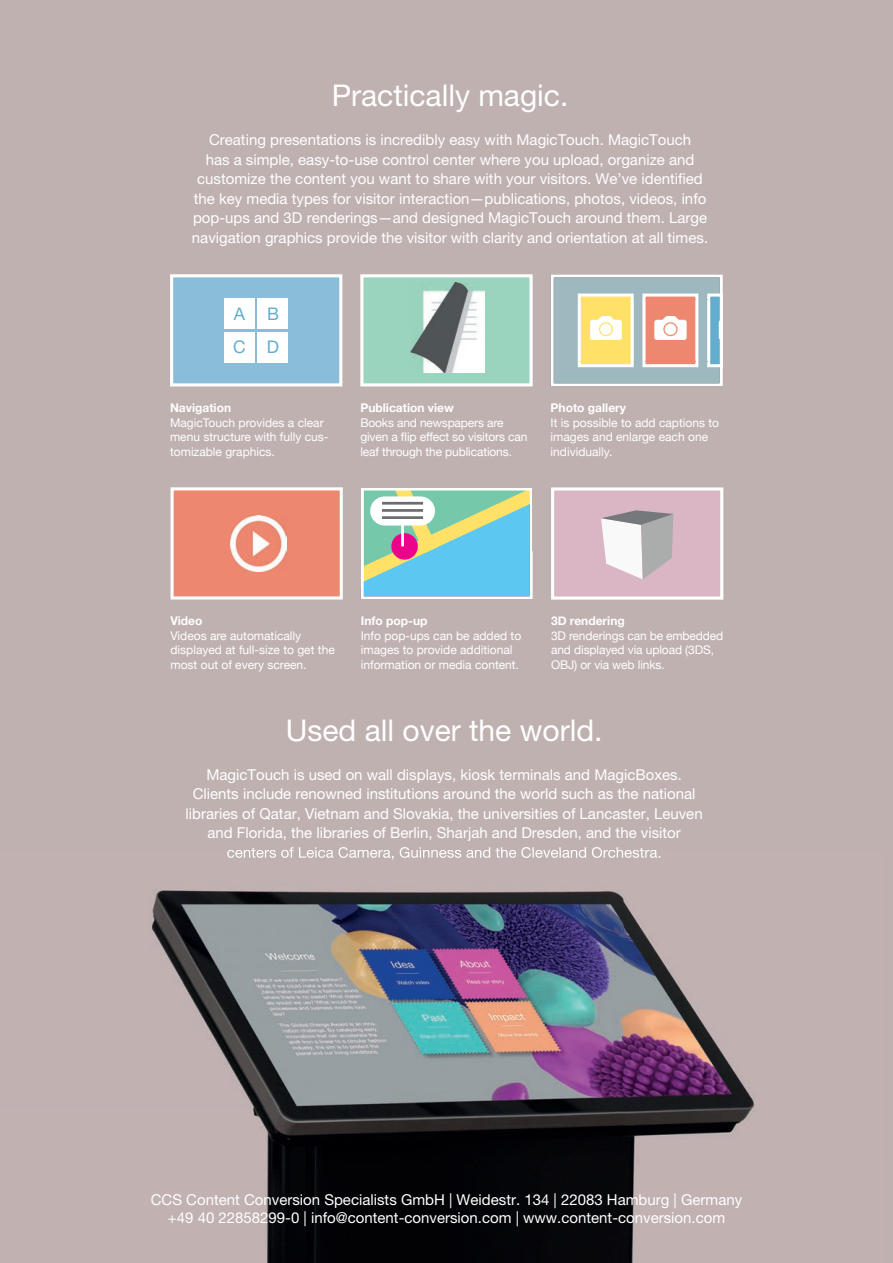
<style>
.page{position:relative;width:893px;height:1263px;background:#c0b1b1}
.page>*{position:absolute;margin:0;border:0;box-sizing:border-box;transform-origin:0 0}
.t1{font:30px "Helvetica Neue LT Pro";color:#fff}
.t2{font:17.4px/33.5px "Helvetica Neue LT Pro";color:#63adce;text-align:right}
.t3{font:15px/19.5px "Helvetica Neue LT Pro";color:#fff;text-align:center}
.t4{font:12px/14.4px "Helvetica Neue";color:#fff}
.t5{font:700 12px "Helvetica Neue";color:#fff}
</style>
<div class="page">
<svg style="left:360px;top:274px;width:173px;height:112px;background:#a8d9c6"></svg>
<img style="left:411px;top:282px;width:73px;height:91px">
<svg style="left:555px;top:278px;width:164px;height:104px;background:#aebfbe"></svg>
<div style="left:553px;top:489px;width:169px;height:109px;background:#dab6c4"></div>
<div style="left:551px;top:487px;width:172px;height:113px;border:3px solid #fff"></div>
<svg style="left:601px;top:510px;width:72px;height:69px"></svg>
<div style="left:172px;top:276px;width:169px;height:109px;background:#89bdd9"></div>
<div style="left:170px;top:274px;width:172px;height:112px;border:3px solid #fff"></div>
<div style="left:224px;top:298px;width:31px;height:31px;background:#fff"></div>
<div style="left:258px;top:332px;width:30px;height:30px;background:#fff"></div>
<div style="left:258px;top:298px;width:30px;height:31px;background:#fff"></div>
<div style="left:224px;top:332px;width:31px;height:30px;background:#fff"></div>
<img style="left:571px;top:300px;width:139px;height:61px">
<img style="left:578px;top:300px;width:56px;height:61px">
<img style="left:642px;top:300px;width:63px;height:61px">
<img style="left:636px;top:300px;width:4px;height:61px">
<img style="left:710px;top:300px;width:9px;height:61px">
<div style="left:551px;top:274px;width:172px;height:112px;border:3px solid #fff"></div>
<img style="left:152px;top:890px;width:160px;height:218px">
<img style="left:312px;top:891px;width:311px;height:217px">
<img style="left:623px;top:856px;width:132px;height:407px">
<img style="left:253px;top:1108px;width:371px;height:155px">
<img style="left:227px;top:850px;width:433px;height:10px">
<svg style="left:171px;top:487px;width:362px;height:112px;background:#bbb2a6"></svg>
<img style="left:231px;top:515px;width:56px;height:56px">
<div style="left:343px;top:487px;width:18px;height:101px;background:#c0b1b1"></div>
<div style="left:391px;top:533px;width:27px;height:27px;background:#ed028c;border-radius:50%"></div>
<hr style="left:401px;top:524px;width:3px;height:22px;background:#fff">
<div style="left:370px;top:496px;width:65px;height:29px;background:#fff;border-radius:15px"></div>
<hr style="left:382px;top:502px;width:41px;height:3px;background:#6c6d70">
<hr style="left:382px;top:509px;width:41px;height:3px;background:#6c6d70">
<hr style="left:382px;top:516px;width:41px;height:3px;background:#6c6d70">
<h1 class="t1" style="left:332px;top:78px;width:238px">Practically magic.</h1>
<p class="t3" style="left:192px;top:130px;width:518px">Creating presentations is incredibly easy with MagicTouch. MagicTouch<br>has a simple, easy-to-use control center where you upload, organize and customize the content you want to share with your visitors. We’ve identified the key media types for visitor interaction—publications, photos, videos, info pop-ups and 3D renderings—and designed MagicTouch around them. Large navigation graphics provide the visitor with clarity and orientation at all times.</p>
<p class="t2" style="left:234px;top:297px;width:13px">A</p>
<p class="t2" style="left:233px;top:297px;width:47px">B<br>C D</p>
<p class="t5" style="left:170px;top:399px;width:63px">Navigation</p>
<p class="t4" style="left:170px;top:416px;width:160px">MagicTouch provides a clear menu structure with fully cus&shy;tomizable graphics.</p>
<p class="t5" style="left:360px;top:399px;width:95px">Publication view</p>
<p class="t4" style="left:360px;top:416px;width:168px">Books and newspapers are given a flip effect so visitors can leaf through the publications.</p>
<p class="t5" style="left:551px;top:399px;width:77px">Photo gallery</p>
<p class="t4" style="left:551px;top:416px;width:170px">It is possible to add captions to images and enlarge each one individually.</p>
<p class="t5" style="left:171px;top:612px;width:33px">Video</p>
<p class="t4" style="left:171px;top:629px;width:166px">Videos are automatically displayed at full-size to get the most out of every screen.</p>
<p class="t5" style="left:361px;top:612px;width:68px">Info pop-up</p>
<p class="t4" style="left:361px;top:629px;width:162px">Info pop-ups can be added to images to provide additional information or media content.</p>
<p class="t5" style="left:551px;top:612px;width:75px">3D rendering</p>
<p class="t4" style="left:551px;top:629px;width:174px">3D renderings can be embedded and displayed via upload (3DS,<br>OBJ) or via web links.</p>
<h1 class="t1" style="left:286px;top:712px;width:318px">Used all over the world.</h1>
<p class="t3" style="left:186px;top:764px;width:519px">MagicTouch is used on wall displays, kiosk terminals and MagicBoxes.<br>Clients include renowned institutions around the world such as the national libraries of Qatar, Vietnam and Slovakia, the universities of Lancaster, Leuven and Florida, the libraries of Berlin, Sharjah and Dresden, and the visitor</p>
<p class="t3" style="left:151px;top:1191px;width:593px;line-height:18px">CCS Content Conversion Specialists GmbH | Weidestr. 134 | 22083 Hamburg | Germany +49 40 22858299-0 | info@content-conversion.com | www.content-conversion.com</p>
</div>
